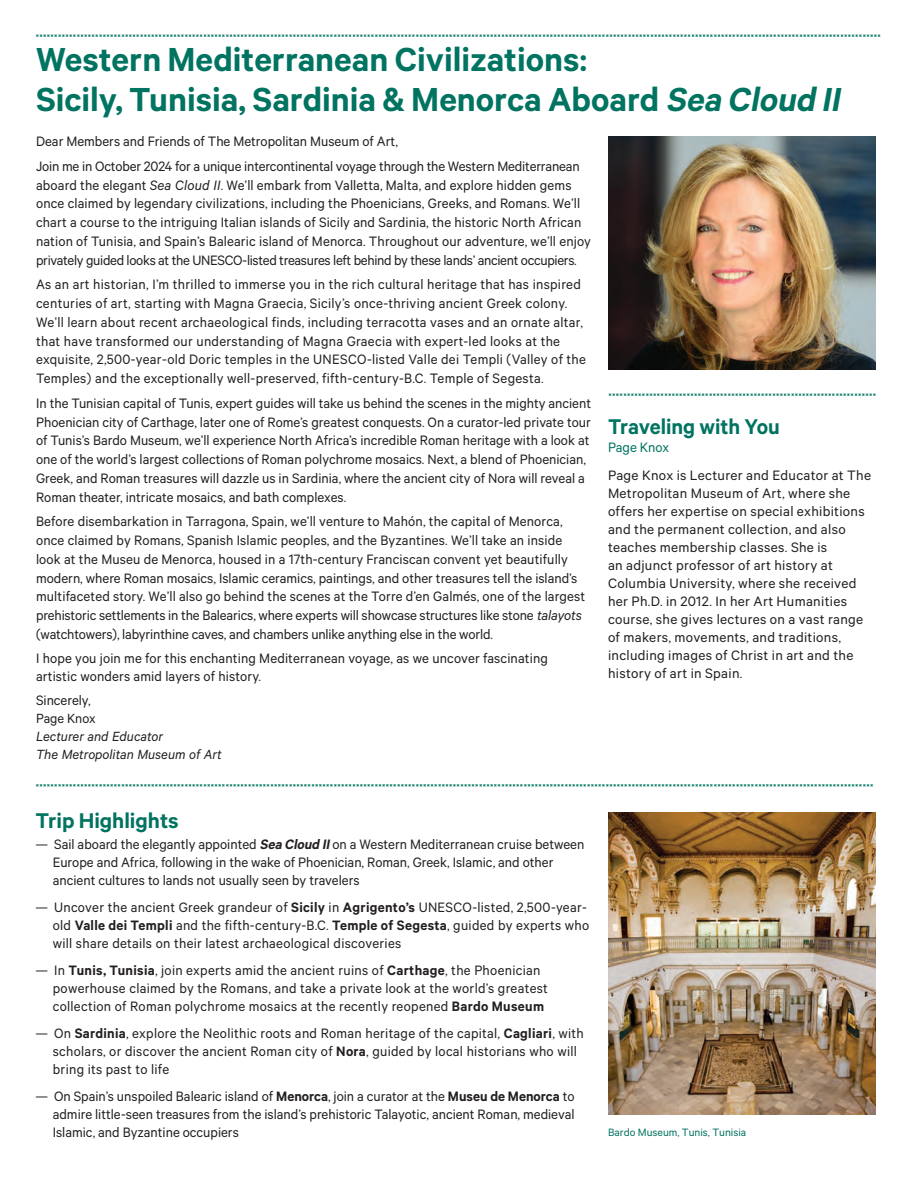
<style>
.page{position:relative;width:912px;height:1188px;background:#fff}
.page>*{position:absolute;margin:0;border:0;box-sizing:border-box;transform-origin:0 0}
.Exterior_Header{font:600 37.5px "The Met Sans";color:#007361}
.Body{font:600 24px "The Met Sans";color:#007361}
.Exterior_Header-2{font:600 24px "The Met Sans";color:#007361}
.Body-2{font:15.3px/18.8px "The Met Sans";letter-spacing:.01em;color:#231f20}
.Exterior_Header-3{font:15.3px/18px "The Met Sans";letter-spacing:.02em;color:#231f20}
.Body-3{font:15.3px "The Met Sans";color:#007361}
.Body-4{font:italic 15px "The Met Sans";color:#231f20}
.Body-5{font:15px "The Met Sans";color:#231f20}
.t1{font:12px "The Met Sans";color:#007361}
.s1{font-style:italic}
.s2{font-weight:600;font-style:italic}
.s3{font-weight:600}
</style>
<div class="page">
<img style="left:608px;top:136px;width:267px;height:234px">
<img style="left:608px;top:812px;width:267px;height:303px">
<hr style="left:911px;top:0;width:1px;height:603px;background:#2969ad">
<p class="Exterior_Header" style="left:36px;top:37px;width:553px">Western Mediterranean Civilizations:</p>
<p class="Exterior_Header" style="left:36px;top:77px;width:812px">Sicily, Tunisia, Sardinia &amp; Menorca Aboard <span class="s1">Sea Cloud II</span></p>
<p class="Body-2" style="left:36px;top:132px;width:363px">Dear Members and Friends of The Metropolitan Museum of Art,</p>
<p class="Body-2" style="left:36px;top:156px;width:556px">Join me in October 2024 for a unique intercontinental voyage through the Western Mediterranean aboard the elegant <span class="s1">Sea Cloud II</span>. We’ll embark from Valletta, Malta, and explore hidden gems once claimed by legendary civilizations, including the Phoenicians, Greeks, and Romans. We’ll chart a course to the intriguing Italian islands of Sicily and Sardinia, the historic North African nation of Tunisia, and Spain’s Balearic island of Menorca. Throughout our adventure, we’ll enjoy privately guided looks at the UNESCO-listed treasures left behind by these lands’ ancient occupiers.</p>
<p class="Body-2" style="left:36px;top:275px;width:551px">As an art historian, I’m thrilled to immerse you in the rich cultural heritage that has inspired centuries of art, starting with Magna Graecia, Sicily’s once-thriving ancient Greek colony.<br>We’ll learn about recent archaeological finds, including terracotta vases and an ornate altar, that have transformed our understanding of Magna Graecia with expert-led looks at the exquisite, 2,500-year-old Doric temples in the UNESCO-listed Valle dei Templi (Valley of the Temples) and the exceptionally well-preserved, fifth-century-B.C. Temple of Segesta.</p>
<p class="Body-2" style="left:36px;top:393px;width:556px">In the Tunisian capital of Tunis, expert guides will take us behind the scenes in the mighty ancient Phoenician city of Carthage, later one of Rome’s greatest conquests. On a curator-led private tour of Tunis’s Bardo Museum, we’ll experience North Africa’s incredible Roman heritage with a look at one of the world’s largest collections of Roman polychrome mosaics. Next, a blend of Phoenician, Greek, and Roman treasures will dazzle us in Sardinia, where the ancient city of Nora will reveal a Roman theater, intricate mosaics, and bath complexes.</p>
<p class="Body-2" style="left:36px;top:512px;width:550px">Before disembarkation in Tarragona, Spain, we’ll venture to Mahón, the capital of Menorca, once claimed by Romans, Spanish Islamic peoples, and the Byzantines. We’ll take an inside look at the Museu de Menorca, housed in a 17th-century Franciscan convent yet beautifully modern, where Roman mosaics, Islamic ceramics, paintings, and other treasures tell the island’s multifaceted story. We’ll also go behind the scenes at the Torre d’en Galmés, one of the largest prehistoric settlements in the Balearics, where experts will showcase structures like stone <span class="s1">talayots </span>(watchtowers), labyrinthine caves, and chambers unlike anything else in the world.</p>
<p class="Body-2" style="left:36px;top:649px;width:513px;line-height:18px">I hope you join me for this enchanting Mediterranean voyage, as we uncover fascinating artistic wonders amid layers of history.</p>
<p class="Body-2" style="left:36px;top:691px;width:56px">Sincerely,</p>
<p class="Body-5" style="left:36px;top:709px;width:61px">Page Knox</p>
<p class="Body-4" style="left:36px;top:727px;width:129px">Lecturer and Educator</p>
<p class="Body-4" style="left:36px;top:745px;width:187px">The Metropolitan Museum of Art</p>
<p class="Body" style="left:608px;top:412px;width:173px">Traveling with You</p>
<p class="Body-3" style="left:608px;top:438px;width:63px">Page Knox</p>
<p class="Exterior_Header-3" style="left:608px;top:466px;width:264px">Page Knox is Lecturer and Educator at The Metropolitan Museum of Art, where she offers her expertise on special exhibitions and the permanent collection, and also teaches membership classes. She is<br>an adjunct professor of art history at Columbia University, where she received her Ph.D. in 2012. In her Art Humanities course, she gives lectures on a vast range of makers, movements, and traditions, including images of Christ in art and the history of art in Spain.</p>
<p class="Exterior_Header-2" style="left:35px;top:806px;width:145px">Trip Highlights</p>
<p class="Body-2" style="left:35px;top:834px;width:550px">— Sail aboard the elegantly appointed <span class="s2">Sea Cloud II</span>on a Western Mediterranean cruise between</p>
<p class="Body-2" style="left:53px;top:853px;width:502px;line-height:18px">Europe and Africa, following in the wake of Phoenician, Roman, Greek, Islamic, and other ancient cultures to lands not usually seen by travelers</p>
<p class="Body-2" style="left:35px;top:897px;width:552px">— Uncover the ancient Greek grandeur of <span class="s3">Sicily</span> in <span class="s3">Agrigento’s</span> UNESCO-listed, 2,500-year-</p>
<p class="Body-2" style="left:53px;top:916px;width:537px;line-height:18px">old <span class="s3">Valle dei Templi</span> and the fifth-century-B.C. <span class="s3">Temple of Segesta</span>, guided by experts who will share details on their latest archaeological discoveries</p>
<p class="Body-2" style="left:35px;top:960px;width:506px">— In <span class="s3">Tunis, Tunisia</span>, join experts amid the ancient ruins of <span class="s3">Carthage</span>, the Phoenician</p>
<p class="Body-2" style="left:53px;top:979px;width:496px;line-height:18px">powerhouse claimed by the Romans, and take a private look at the world’s greatest collection of Roman polychrome mosaics at the recently reopened <span class="s3">Bardo Museum</span></p>
<p class="Body-2" style="left:35px;top:1023px;width:549px">— On <span class="s3">Sardinia</span>, explore the Neolithic roots and Roman heritage of the capital, <span class="s3">Cagliari</span>, with</p>
<p class="Body-2" style="left:53px;top:1042px;width:525px;line-height:18px">scholars, or discover the ancient Roman city of <span class="s3">Nora</span>, guided by local historians who will bring its past to life</p>
<p class="Body-2" style="left:35px;top:1086px;width:540px">— On Spain’s unspoiled Balearic island of <span class="s3">Menorca</span>, join a curator at the <span class="s3">Museu de Menorca</span> to</p>
<p class="Body-2" style="left:53px;top:1105px;width:523px;line-height:18px">admire little-seen treasures from the island’s prehistoric Talayotic, ancient Roman, medieval<br>Islamic, and Byzantine occupiers</p>
<p class="t1" style="left:608px;top:1125px;width:140px">Bardo Museum, Tunis, Tunisia</p>
</div>
